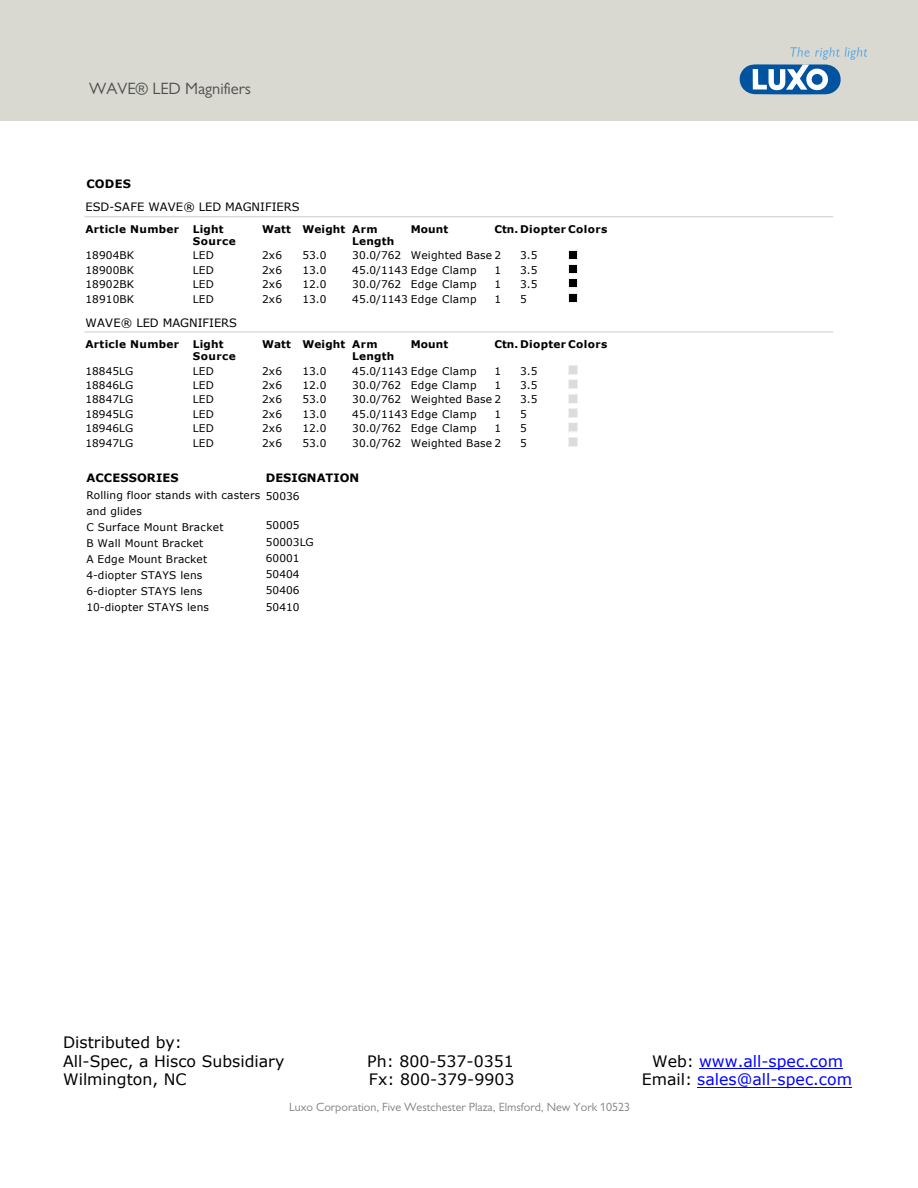
<style>
.page{position:relative;width:918px;height:1188px;background:#fff}
.page>*{position:absolute;margin:0;border:0;box-sizing:border-box;transform-origin:0 0}
.t1{font:16.5px "Gill Alt One";color:#4d4d4d}
.t2{font:15.75px/18.9px "Verdana";color:#000}
.t3{font:15.75px "Verdana";color:#00f}
.t4{font:12px "Gill Alt One";color:#808080}
.t5{font:11.55px "Verdana";color:#000}
.t6{font:700 11.55px "Verdana";letter-spacing:.01em;color:#000}
.t7{font:10.5px/16px "Verdana";letter-spacing:.015em;color:#000}
.t8{font:700 10.5px/12.5px "Verdana";letter-spacing:.025em;color:#000}
.s1{color:#000}
</style>
<div class="page">
<div style="left:0;top:0;width:918px;height:120px;background:#d9d9d2"></div>
<svg style="left:739px;top:47px;width:128px;height:47px"></svg>
<hr style="left:85px;top:216px;width:748px;height:1px;background:#ccc">
<hr style="left:85px;top:331px;width:748px;height:1px;background:#ccc">
<svg style="left:568px;top:250px;width:10px;height:53px"></svg>
<div style="left:569px;top:294px;width:8px;height:8px;background:#000"></div>
<svg style="left:568px;top:365px;width:10px;height:82px"></svg>
<div style="left:569px;top:438px;width:8px;height:8px;background:#dcdcdc"></div>
<hr style="left:698px;top:1087px;width:154px;height:1px;background:#00f">
<hr style="left:699px;top:1068px;width:144px;height:1px;background:#00f">
<h1 class="t1" style="left:89px;top:79px;width:163px">WAVE® LED Magnifiers</h1>
<p class="t6" style="left:86px;top:176px;width:46px">CODES</p>
<p class="t5" style="left:85px;top:200px;width:216px">ESD-SAFE WAVE® LED MAGNIFIERS</p>
<p class="t8" style="left:85px;top:222px;width:95px">Article Number</p>
<p class="t8" style="left:193px;top:222px;width:44px">Light<br>Source</p>
<p class="t8" style="left:352px;top:222px;width:44px;text-indent:-90px">Watt Weight Arm<br>Length</p>
<p class="t8" style="left:411px;top:222px;width:39px">Mount</p>
<p class="t8" style="left:494px;top:222px;width:114px">Ctn. Diopter Colors</p>
<p class="t7" style="left:85px;top:247px;width:50px">18904BK</p>
<p class="t7" style="left:193px;top:247px;width:22px">LED</p>
<p class="t7" style="left:262px;top:247px;width:21px">2x6</p>
<p class="t7" style="left:302px;top:247px;width:25px">53.0</p>
<p class="t7" style="left:352px;top:247px;width:150px">30.0/762 Weighted Base 2</p>
<p class="t7" style="left:520px;top:247px;width:19px">3.5</p>
<p class="t7" style="left:85px;top:262px;width:50px">18900BK</p>
<p class="t7" style="left:193px;top:262px;width:22px">LED</p>
<p class="t7" style="left:262px;top:262px;width:21px">2x6</p>
<p class="t7" style="left:302px;top:262px;width:25px">13.0</p>
<p class="t7" style="left:352px;top:262px;width:126px">45.0/1143 Edge Clamp</p>
<p class="t7" style="left:494px;top:262px;width:8px">1</p>
<p class="t7" style="left:520px;top:262px;width:19px">3.5</p>
<p class="t7" style="left:85px;top:276px;width:50px">18902BK</p>
<p class="t7" style="left:193px;top:276px;width:22px">LED</p>
<p class="t7" style="left:262px;top:276px;width:21px">2x6</p>
<p class="t7" style="left:302px;top:276px;width:25px">12.0</p>
<p class="t7" style="left:352px;top:276px;width:126px">30.0/762 Edge Clamp</p>
<p class="t7" style="left:494px;top:276px;width:8px">1</p>
<p class="t7" style="left:520px;top:276px;width:19px">3.5</p>
<p class="t7" style="left:85px;top:290px;width:50px">18910BK</p>
<p class="t7" style="left:193px;top:290px;width:22px">LED</p>
<p class="t7" style="left:262px;top:290px;width:21px">2x6</p>
<p class="t7" style="left:302px;top:290px;width:25px">13.0</p>
<p class="t7" style="left:352px;top:290px;width:126px">45.0/1143 Edge Clamp</p>
<p class="t7" style="left:494px;top:290px;width:8px">1</p>
<p class="t7" style="left:520px;top:290px;width:8px">5</p>
<p class="t8" style="left:85px;top:337px;width:95px">Article Number</p>
<p class="t8" style="left:193px;top:337px;width:44px">Light<br>Source</p>
<p class="t8" style="left:352px;top:337px;width:44px;text-indent:-90px">Watt Weight Arm<br>Length</p>
<p class="t8" style="left:411px;top:337px;width:39px">Mount</p>
<p class="t8" style="left:494px;top:337px;width:114px">Ctn. Diopter Colors</p>
<p class="t7" style="left:85px;top:362px;width:49px">18845LG</p>
<p class="t7" style="left:193px;top:362px;width:22px">LED</p>
<p class="t7" style="left:262px;top:362px;width:21px">2x6</p>
<p class="t7" style="left:302px;top:362px;width:25px">13.0</p>
<p class="t7" style="left:352px;top:362px;width:126px">45.0/1143 Edge Clamp</p>
<p class="t7" style="left:494px;top:362px;width:8px">1</p>
<p class="t7" style="left:520px;top:362px;width:19px">3.5</p>
<p class="t7" style="left:85px;top:377px;width:49px">18846LG</p>
<p class="t7" style="left:193px;top:377px;width:22px">LED</p>
<p class="t7" style="left:262px;top:377px;width:21px">2x6</p>
<p class="t7" style="left:302px;top:377px;width:25px">12.0</p>
<p class="t7" style="left:352px;top:377px;width:126px">30.0/762 Edge Clamp</p>
<p class="t7" style="left:494px;top:377px;width:8px">1</p>
<p class="t7" style="left:520px;top:377px;width:19px">3.5</p>
<p class="t7" style="left:85px;top:391px;width:49px">18847LG</p>
<p class="t7" style="left:193px;top:391px;width:22px">LED</p>
<p class="t7" style="left:262px;top:391px;width:21px">2x6</p>
<p class="t7" style="left:302px;top:391px;width:25px">53.0</p>
<p class="t7" style="left:352px;top:391px;width:150px">30.0/762 Weighted Base 2</p>
<p class="t7" style="left:520px;top:391px;width:19px">3.5</p>
<p class="t7" style="left:85px;top:406px;width:49px">18945LG</p>
<p class="t7" style="left:193px;top:406px;width:22px">LED</p>
<p class="t7" style="left:262px;top:406px;width:21px">2x6</p>
<p class="t7" style="left:302px;top:406px;width:25px">13.0</p>
<p class="t7" style="left:352px;top:406px;width:126px">45.0/1143 Edge Clamp</p>
<p class="t7" style="left:494px;top:406px;width:8px">1</p>
<p class="t7" style="left:520px;top:406px;width:8px">5</p>
<p class="t7" style="left:85px;top:420px;width:49px">18946LG</p>
<p class="t7" style="left:193px;top:420px;width:22px">LED</p>
<p class="t7" style="left:262px;top:420px;width:21px">2x6</p>
<p class="t7" style="left:302px;top:420px;width:25px">12.0</p>
<p class="t7" style="left:352px;top:420px;width:126px">30.0/762 Edge Clamp</p>
<p class="t7" style="left:494px;top:420px;width:8px">1</p>
<p class="t7" style="left:520px;top:420px;width:8px">5</p>
<p class="t7" style="left:85px;top:434px;width:49px">18947LG</p>
<p class="t7" style="left:193px;top:434px;width:22px">LED</p>
<p class="t7" style="left:262px;top:434px;width:21px">2x6</p>
<p class="t7" style="left:302px;top:434px;width:25px">53.0</p>
<p class="t7" style="left:352px;top:434px;width:150px">30.0/762 Weighted Base 2</p>
<p class="t7" style="left:520px;top:434px;width:8px">5</p>
<p class="t6" style="left:266px;top:470px;width:95px">DESIGNATION</p>
<p class="t7" style="left:266px;top:488px;width:35px">50036</p>
<p class="t7" style="left:266px;top:517px;width:49px">50005<br>50003LG<br>60001<br>50404<br>50406</p>
<p class="t5" style="left:85px;top:315px;width:153px">WAVE® LED MAGNIFIERS</p>
<p class="t6" style="left:86px;top:470px;width:94px">ACCESSORIES</p>
<p class="t7" style="left:86px;top:486px;width:175px">Rolling floor stands with casters and glides<br>C Surface Mount Bracket<br>B Wall Mount Bracket<br>A Edge Mount Bracket<br>4-diopter STAYS lens<br>6-diopter STAYS lens<br>10-diopter STAYS lens</p>
<p class="t7" style="left:266px;top:599px;width:35px">50410</p>
<h2 class="t2" style="left:63px;top:1032px;width:223px">Distributed by:<br>All-Spec, a Hisco Subsidiary</h2>
<h2 class="t2" style="left:367px;top:1051px;width:148px">Ph: 800-537-0351</h2>
<h2 class="t3" style="left:652px;top:1050px;width:192px"><span class="s1">Web:</span> www.all-spec.com</h2>
<h2 class="t2" style="left:63px;top:1070px;width:125px">Wilmington, NC</h2>
<h2 class="t2" style="left:369px;top:1070px;width:147px">Fx: 800-379-9903</h2>
<h2 class="t3" style="left:642px;top:1069px;width:212px"><span class="s1">Email:</span> sales@all-spec.com</h2>
<p class="t4" style="left:289px;top:1100px;width:343px">Luxo Corporation, Five Westchester Plaza, Elmsford, New York 10523</p>
</div>
